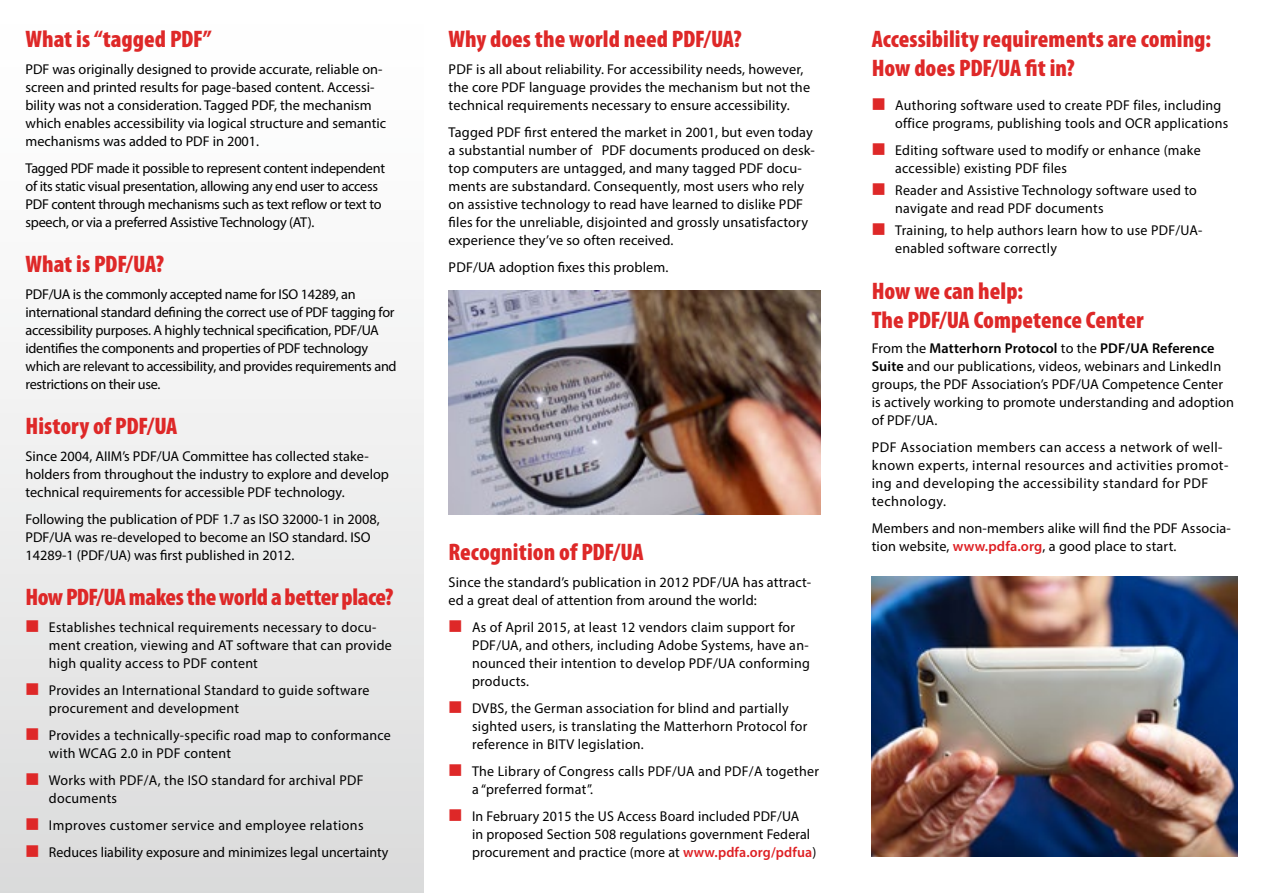
<style>
.page{position:relative;width:1263px;height:893px;background:#fff}
.page>*{position:absolute;margin:0;border:0;box-sizing:border-box;transform-origin:0 0}
.t1{font:900 condensed 24px/28.8px "Myriad Pro";color:#de2828}
.t2{font:900 condensed 24px "Myriad Pro";letter-spacing:-.02em;color:#de2828}
.TXT_Abstand_vor{font:14.25px/18px "Myriad Pro";letter-spacing:.015em;color:#000}
.TXT{font:14.25px/18px "Myriad Pro";color:#000}
.TXT-2{font:14.25px/18px "Myriad Pro";letter-spacing:-.02em;color:#000}
.TXT_Abstand_vor-2{font:14.25px/18px "Myriad Pro";letter-spacing:-.02em;color:#000}
.s1{font-weight:600;color:#de1f23}
.s2{font-weight:600}
</style>
<div class="page">
<div style="left:0;top:0;width:423px;height:893px;background:linear-gradient(to bottom,#fff,#dcdcdd)"></div>
<img style="left:872px;top:576px;width:365px;height:281px">
<img style="left:449px;top:291px;width:372px;height:224px">
<h2 class="t1" style="left:26px;top:24px;width:188px">What is “tagged PDF”</h2>
<p class="TXT" style="left:26px;top:60px;width:362px">PDF was originally designed to provide accurate, reliable on&shy;screen and printed results for page-based content. Accessi&shy;bility was not a consideration. Tagged PDF, the mechanism which enables accessibility via logical structure and semantic mechanisms was added to PDF in 2001.</p>
<p class="TXT_Abstand_vor-2" style="left:26px;top:159px;width:361px">Tagged PDF made it possible to represent content independent of its static visual presentation, allowing any end user to access PDF content through mechanisms such as text reflow or text to speech, or via a preferred Assistive Technology (AT).</p>
<h2 class="t1" style="left:26px;top:249px;width:140px">What is PDF/UA?</h2>
<p class="TXT-2" style="left:26px;top:285px;width:373px">PDF/UA is the commonly accepted name for ISO 14289, an international standard defining the correct use of PDF tagging for accessibility purposes. A highly technical specification, PDF/UA identifies the components and properties of PDF technology which are relevant to accessibility, and provides requirements and restrictions on their use.</p>
<h2 class="t1" style="left:26px;top:411px;width:154px">History of PDF/UA</h2>
<p class="TXT" style="left:26px;top:447px;width:365px">Since 2004, AIIM’s PDF/UA Committee has collected stake&shy;holders from throughout the industry to explore and develop technical requirements for accessible PDF technology.</p>
<p class="TXT_Abstand_vor" style="left:26px;top:510px;width:356px">Following the publication of PDF 1.7 as ISO 32000-1 in 2008,<br>PDF/UA was re-developed to become an ISO standard. ISO<br>14289-1 (PDF/UA) was first published in 2012.</p>
<h2 class="t2" style="left:26px;top:581px;width:370px">How PDF/UA makes the world a better place?</h2>
<p class="TXT_Abstand_vor" style="left:49px;top:618px;width:344px;text-indent:-23px"><sup>█</sup> Establishes technical requirements necessary to docu&shy;ment creation, viewing and AT software that can provide high quality access to PDF content</p>
<p class="TXT_Abstand_vor" style="left:49px;top:681px;width:322px;text-indent:-23px"><sup>█</sup> Provides an International Standard to guide software procurement and development</p>
<p class="TXT_Abstand_vor" style="left:49px;top:726px;width:344px;text-indent:-23px"><sup>█</sup> Provides a technically-specific road map to conformance with WCAG 2.0 in PDF content</p>
<p class="TXT_Abstand_vor" style="left:49px;top:771px;width:316px;text-indent:-23px"><sup>█</sup> Works with PDF/A, the ISO standard for archival PDF documents</p>
<p class="TXT_Abstand_vor" style="left:26px;top:816px;width:340px"><sup>█</sup> Improves customer service and employee relations</p>
<p class="TXT_Abstand_vor" style="left:26px;top:843px;width:364px"><sup>█</sup> Reduces liability exposure and minimizes legal uncertainty</p>
<h2 class="t1" style="left:449px;top:24px;width:295px">Why does the world need PDF/UA?</h2>
<p class="TXT" style="left:449px;top:60px;width:363px">PDF is all about reliability. For accessibility needs, however, the core PDF language provides the mechanism but not the technical requirements necessary to ensure accessibility.</p>
<p class="TXT_Abstand_vor" style="left:449px;top:123px;width:368px">Tagged PDF first entered the market in 2001, but even today a substantial number of PDF documents produced on desk&shy;top computers are untagged, and many tagged PDF docu&shy;ments are substandard. Consequently, most users who rely on assistive technology to read have learned to dislike PDF files for the unreliable, disjointed and grossly unsatisfactory experience they’ve so often received.</p>
<p class="TXT_Abstand_vor" style="left:449px;top:258px;width:221px">PDF/UA adoption fixes this problem.</p>
<h2 class="t1" style="left:449px;top:537px;width:196px">Recognition of PDF/UA</h2>
<p class="TXT" style="left:449px;top:573px;width:364px">Since the standard’s publication in 2012 PDF/UA has attract&shy;ed a great deal of attention from around the world:</p>
<p class="TXT_Abstand_vor" style="left:472px;top:618px;width:339px;text-indent:-23px"><sup>█</sup> As of April 2015, at least 12 vendors claim support for PDF/UA, and others, including Adobe Systems, have an&shy;nounced their intention to develop PDF/UA conforming products.</p>
<p class="TXT_Abstand_vor" style="left:472px;top:699px;width:337px;text-indent:-23px"><sup>█</sup> DVBS, the German association for blind and partially sighted users, is translating the Matterhorn Protocol for reference in BITV legislation.</p>
<p class="TXT_Abstand_vor" style="left:472px;top:762px;width:348px;text-indent:-23px"><sup>█</sup> The Library of Congress calls PDF/UA and PDF/A together a “preferred format”.</p>
<p class="TXT_Abstand_vor" style="left:472px;top:807px;width:346px;text-indent:-23px"><sup>█</sup> In February 2015 the US Access Board included PDF/UA<br>in proposed Section 508 regulations government Federal procurement and practice (more at <span class="s1">www.pdfa.org/pdfua</span>)</p>
<h2 class="t1" style="left:872px;top:24px;width:341px">Accessibility requirements are coming:<br>How does PDF/UA fit in?</h2>
<p class="TXT_Abstand_vor" style="left:895px;top:96px;width:335px;text-indent:-23px"><sup>█</sup> Authoring software used to create PDF files, including office programs, publishing tools and OCR applications</p>
<p class="TXT_Abstand_vor" style="left:895px;top:141px;width:307px;text-indent:-23px"><sup>█</sup> Editing software used to modify or enhance (make accessible) existing PDF files</p>
<p class="TXT_Abstand_vor" style="left:895px;top:181px;width:303px;text-indent:-23px"><sup>█</sup> Reader and Assistive Technology software used to navigate and read PDF documents</p>
<p class="TXT_Abstand_vor" style="left:895px;top:221px;width:308px;text-indent:-23px"><sup>█</sup> Training, to help authors learn how to use PDF/UA&shy;enabled software correctly</p>
<h2 class="t1" style="left:872px;top:276px;width:274px">How we can help:<br>The PDF/UA Competence Center</h2>
<p class="TXT" style="left:872px;top:339px;width:364px">From the <span class="s2">Matterhorn Protocol</span> to the <span class="s2">PDF/UA Reference Suite</span> and our publications, videos, webinars and LinkedIn groups, the PDF Association’s PDF/UA Competence Center is actively working to promote understanding and adoption of PDF/UA.</p>
<p class="TXT_Abstand_vor" style="left:872px;top:438px;width:358px">PDF Association members can access a network of well&shy;known experts, internal resources and activities promot&shy;ing and developing the accessibility standard for PDF technology.</p>
<p class="TXT_Abstand_vor" style="left:872px;top:519px;width:361px">Members and non-members alike will find the PDF Associa&shy;tion website, <span class="s1">www.pdfa.org</span>, a good place to start.</p>
</div>
